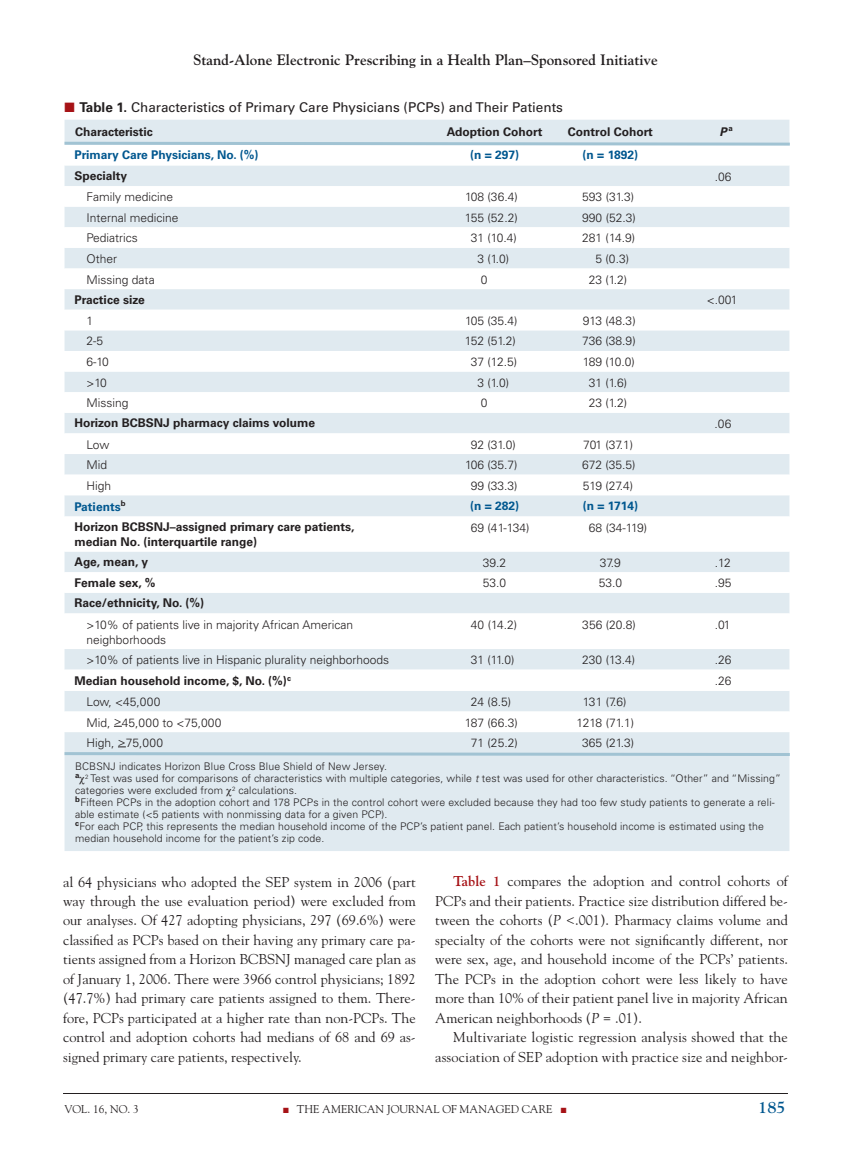
<style>
.page{position:relative;width:851px;height:1161px;background:#fff}
.page>*{position:absolute;margin:0;border:0;box-sizing:border-box;transform-origin:0 0}
.t1{font:700 16.5px "Goudy";color:#00578f}
.t2{font:700 15px "Goudy";color:#231f20}
.t3{font:14.25px/19.5px "Goudy";letter-spacing:.01em;color:#231f20;text-align:justify}
.t4{font:13.5px "Univers";color:#231f20}
.t5{font:300 12px/15px "Univers";color:#231f20}
.t6{font:700 12px/15px "Univers";color:#231f20}
.t7{font:700 12px "Univers";color:#00578f}
.t8{font:italic 700 12px "Univers";color:#231f20}
.t9{font:11.25px "Goudy";color:#231f20}
.t10{font:300 10.5px/12px "Univers";letter-spacing:.01em;color:#231f20}
.s1{color:#a61216}
.s2{font-weight:700}
.s3{font-style:italic}
.s4{font-weight:700;color:#a61216}
</style>
<div class="page">
<hr style="left:63px;top:1093px;width:725px;height:1px;background:#231f20">
<div style="left:64px;top:120px;width:725px;height:731px;background:#e0eaf0"></div>
<svg style="left:64px;top:147px;width:725px;height:585px"></svg>
<svg style="left:64px;top:747px;width:726px;height:11px;background:#cedfe7"></svg>
<svg style="left:64px;top:140px;width:726px;height:7px"></svg>
<svg style="left:79px;top:777px;width:6px;height:8px"></svg>
<svg style="left:226px;top:789px;width:6px;height:8px"></svg>
<p class="t2" style="left:193px;top:51px;width:466px">Stand-Alone Electronic Prescribing in a Health Plan–Sponsored Initiative</p>
<p class="t4" style="left:64px;top:99px;width:500px"><span class="s1">■</span> <span class="s2">Table 1.</span> Characteristics of Primary Care Physicians (PCPs) and Their Patients</p>
<p class="t6" style="left:75px;top:124px;width:79px">Characteristic</p>
<p class="t6" style="left:447px;top:124px;width:97px">Adoption Cohort</p>
<p class="t6" style="left:568px;top:124px;width:86px">Control Cohort</p>
<p class="t8" style="left:719px;top:125px;width:15px">P<sup>a</sup></p>
<p class="t7" style="left:75px;top:148px;width:185px">Primary Care Physicians, No. (%)</p>
<p class="t7" style="left:470px;top:148px;width:51px">(n = 297)</p>
<p class="t7" style="left:582px;top:148px;width:57px">(n = 1892)</p>
<p class="t6" style="left:75px;top:168px;width:54px">Specialty</p>
<p class="t5" style="left:714px;top:169px;width:18px">.06</p>
<p class="t5" style="left:87px;top:189px;width:88px">Family medicine</p>
<p class="t5" style="left:465px;top:189px;width:54px">108 (36.4)</p>
<p class="t5" style="left:582px;top:189px;width:53px">593 (31.3)</p>
<p class="t5" style="left:87px;top:210px;width:94px">Internal medicine</p>
<p class="t5" style="left:465px;top:210px;width:54px">155 (52.2)</p>
<p class="t5" style="left:582px;top:210px;width:55px">990 (52.3)</p>
<p class="t5" style="left:87px;top:231px;width:53px">Pediatrics</p>
<p class="t5" style="left:471px;top:231px;width:47px">31 (10.4)</p>
<p class="t5" style="left:582px;top:231px;width:54px">281 (14.9)</p>
<p class="t5" style="left:87px;top:251px;width:32px">Other</p>
<p class="t5" style="left:477px;top:251px;width:33px">3 (1.0)</p>
<p class="t5" style="left:595px;top:251px;width:35px">5 (0.3)</p>
<p class="t5" style="left:87px;top:272px;width:70px">Missing data</p>
<p class="t5" style="left:481px;top:272px;width:8px">0</p>
<p class="t5" style="left:589px;top:272px;width:40px">23 (1.2)</p>
<p class="t6" style="left:75px;top:292px;width:72px">Practice size</p>
<p class="t5" style="left:706px;top:292px;width:32px">&lt;.001</p>
<p class="t5" style="left:87px;top:313px;width:8px">1</p>
<p class="t5" style="left:465px;top:313px;width:54px">105 (35.4)</p>
<p class="t5" style="left:583px;top:313px;width:54px">913 (48.3)</p>
<p class="t5" style="left:86px;top:334px;width:18px">2-5</p>
<p class="t5" style="left:465px;top:334px;width:53px">152 (51.2)</p>
<p class="t5" style="left:582px;top:334px;width:55px">736 (38.9)</p>
<p class="t5" style="left:86px;top:354px;width:24px">6-10</p>
<p class="t5" style="left:471px;top:354px;width:48px">37 (12.5)</p>
<p class="t5" style="left:582px;top:354px;width:54px">189 (10.0)</p>
<p class="t5" style="left:86px;top:375px;width:22px">&gt;10</p>
<p class="t5" style="left:477px;top:375px;width:33px">3 (1.0)</p>
<p class="t5" style="left:589px;top:375px;width:40px">31 (1.6)</p>
<p class="t5" style="left:86px;top:396px;width:43px">Missing</p>
<p class="t5" style="left:481px;top:396px;width:8px">0</p>
<p class="t5" style="left:589px;top:396px;width:40px">23 (1.2)</p>
<p class="t6" style="left:74px;top:416px;width:242px">Horizon BCBSNJ pharmacy claims volume</p>
<p class="t5" style="left:714px;top:416px;width:18px">.06</p>
<p class="t5" style="left:86px;top:437px;width:24px">Low</p>
<p class="t5" style="left:471px;top:437px;width:47px">92 (31.0)</p>
<p class="t5" style="left:583px;top:437px;width:51px">701 (37.1)</p>
<p class="t5" style="left:86px;top:457px;width:22px">Mid</p>
<p class="t5" style="left:465px;top:457px;width:54px">106 (35.7)</p>
<p class="t5" style="left:582px;top:457px;width:55px">672 (35.5)</p>
<p class="t5" style="left:86px;top:478px;width:26px">High</p>
<p class="t5" style="left:471px;top:478px;width:48px">99 (33.3)</p>
<p class="t5" style="left:582px;top:478px;width:52px">519 (27.4)</p>
<p class="t7" style="left:74px;top:500px;width:53px">Patients<sup>b</sup></p>
<p class="t7" style="left:470px;top:499px;width:51px">(n = 282)</p>
<p class="t7" style="left:582px;top:499px;width:57px">(n = 1714)</p>
<p class="t6" style="left:75px;top:519px;width:281px">Horizon BCBSNJ–assigned primary care patients, median No. (interquartile range)</p>
<p class="t5" style="left:471px;top:520px;width:60px">69 (41-134)</p>
<p class="t5" style="left:589px;top:520px;width:60px">68 (34-119)</p>
<p class="t6" style="left:75px;top:555px;width:75px">Age, mean, y</p>
<p class="t5" style="left:483px;top:555px;width:25px">39.2</p>
<p class="t5" style="left:600px;top:555px;width:22px">37.9</p>
<p class="t5" style="left:714px;top:555px;width:18px">.12</p>
<p class="t6" style="left:75px;top:575px;width:82px">Female sex, %</p>
<p class="t5" style="left:483px;top:576px;width:25px">53.0</p>
<p class="t5" style="left:598px;top:576px;width:25px">53.0</p>
<p class="t5" style="left:714px;top:576px;width:18px">.95</p>
<p class="t6" style="left:75px;top:596px;width:131px">Race/ethnicity, No. (%)</p>
<p class="t5" style="left:87px;top:617px;width:268px">&gt;10% of patients live in majority African American neighborhoods</p>
<p class="t5" style="left:471px;top:617px;width:48px">40 (14.2)</p>
<p class="t5" style="left:582px;top:617px;width:55px">356 (20.8)</p>
<p class="t5" style="left:714px;top:617px;width:17px">.01</p>
<p class="t5" style="left:87px;top:652px;width:304px">&gt;10% of patients live in Hispanic plurality neighborhoods</p>
<p class="t5" style="left:471px;top:652px;width:45px">31 (11.0)</p>
<p class="t5" style="left:582px;top:652px;width:54px">230 (13.4)</p>
<p class="t5" style="left:714px;top:652px;width:18px">.26</p>
<p class="t6" style="left:75px;top:674px;width:218px">Median household income, $, No. (%)<sup>c</sup></p>
<p class="t5" style="left:714px;top:673px;width:18px">.26</p>
<p class="t5" style="left:87px;top:694px;width:75px">Low, &lt;45,000</p>
<p class="t5" style="left:471px;top:694px;width:42px">24 (8.5)</p>
<p class="t5" style="left:583px;top:694px;width:45px">131 (7.6)</p>
<p class="t5" style="left:87px;top:715px;width:136px">Mid, &gt;45,000 to &lt;75,000</p>
<p class="t5" style="left:464px;top:715px;width:54px">187 (66.3)</p>
<p class="t5" style="left:576px;top:715px;width:59px">1218 (71.1)</p>
<p class="t5" style="left:87px;top:735px;width:78px">High, &gt;75,000</p>
<p class="t5" style="left:471px;top:735px;width:48px">71 (25.2)</p>
<p class="t5" style="left:582px;top:735px;width:53px">365 (21.3)</p>
<p class="t10" style="left:75px;top:760px;width:707px">BCBSNJ indicates Horizon Blue Cross Blue Shield of New Jersey.<br><sup>a</sup> <sup>2</sup> Test was used for comparisons of characteristics with multiple categories, while <span class="s3">t</span> test was used for other characteristics. “Other” and “Missing” categories were excluded from <sup>2</sup> calculations.<br><sup>b</sup>Fifteen PCPs in the adoption cohort and 178 PCPs in the control cohort were excluded because they had too few study patients to generate a reli&shy;able estimate (&lt;5 patients with nonmissing data for a given PCP).<br><sup>c</sup>For each PCP, this represents the median household income of the PCP’s patient panel. Each patient’s household income is estimated using the median household income for the patient’s zip code.</p>
<p class="t3" style="left:63px;top:872px;width:354px">al 64 physicians who adopted the SEP system in 2006 (part way through the use evaluation period) were excluded from our analyses. Of 427 adopting physicians, 297 (69.6%) were classified as PCPs based on their having any primary care pa&shy;tients assigned from a Horizon BCBSNJ managed care plan as of January 1, 2006. There were 3966 control physicians; 1892 (47.7%) had primary care patients assigned to them. There&shy;fore, PCPs participated at a higher rate than non-PCPs. The control and adoption cohorts had medians of 68 and 69 as&shy;signed primary care patients, respectively.</p>
<p class="t3" style="left:435px;top:872px;width:354px;text-indent:18px"><span class="s4">Table 1</span> compares the adoption and control cohorts of PCPs and their patients. Practice size distribution differed be&shy;tween the cohorts (<span class="s3">P</span> &lt;.001). Pharmacy claims volume and specialty of the cohorts were not significantly different, nor were sex, age, and household income of the PCPs’ patients.<br>The PCPs in the adoption cohort were less likely to have more than 10% of their patient panel live in majority African American neighborhoods (<span class="s3">P</span> = .01).</p>
<p class="t3" style="left:435px;top:1028px;width:354px;text-align:right">Multivariate logistic regression analysis showed that the association of SEP adoption with practice size and neighbor-</p>
<p class="t9" style="left:64px;top:1102px;width:76px">VOL. 16, NO. 3</p>
<p class="t9" style="left:283px;top:1102px;width:285px"><span class="s1">■</span> THE AMERICAN JOURNAL OF MANAGED CARE <span class="s1">■</span></p>
<p class="t1" style="left:758px;top:1098px;width:29px">185</p>
</div>
